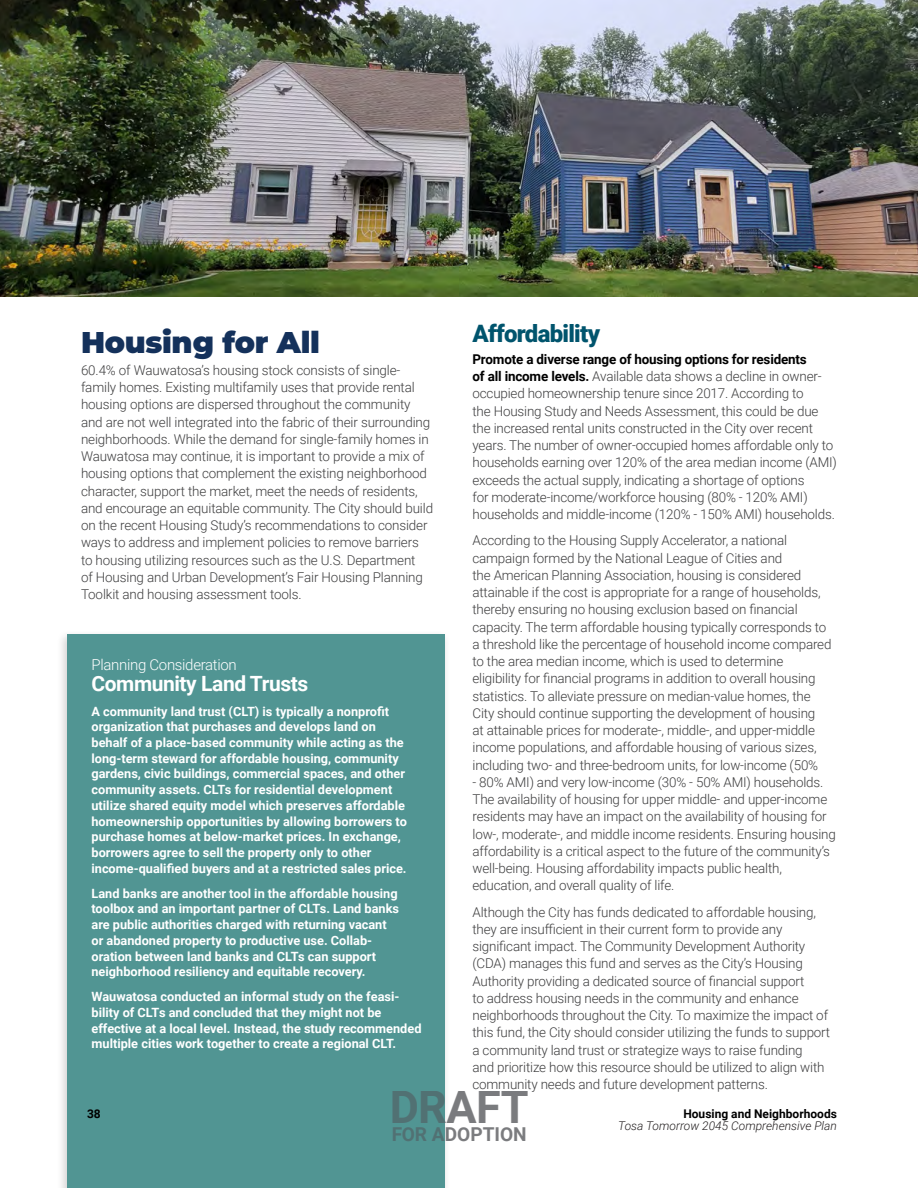
<style>
.page{position:relative;width:918px;height:1188px;background:#fff}
.page>*{position:absolute;margin:0;border:0;box-sizing:border-box;transform-origin:0 0}
.t1{font:700 45px "Roboto";letter-spacing:-.01em;color:#6c6d70}
.heading_1{font:900 30px "Montserrat";letter-spacing:-.01em;color:#14315b}
.heading_2{font:900 24px "Roboto";letter-spacing:-.03em;color:#00546d}
.Callout_-_Heading{font:700 21px "Roboto";letter-spacing:-.02em;color:#fff}
.t2{font:700 19.2px "Roboto";color:#6c6d70}
.Callout_-_Subheading{font:300 15px "Roboto";letter-spacing:-.02em;color:#fff}
.t3{font:300 13.5px/17.2px "Roboto";letter-spacing:-.015em;color:#3e3e3f}
.Callout_-_Body{font:700 12.75px/15.8px "Roboto";color:#fff}
.t4{font:italic 300 12px "Roboto";color:#231f20}
.t5{font:700 12px "Roboto";color:#000}
.s1{font-weight:700;color:#000}
</style>
<div class="page">
<div style="left:56px;top:629px;width:395px;height:559px;background:#231f20;opacity:.2"></div>
<div style="left:68px;top:634px;width:378px;height:554px;background:#519593"></div>
<img style="left:0;top:0;width:918px;height:297px">
<p class="heading_2" style="left:472px;top:317px;width:129px">Affordability</p>
<p class="t3" style="left:472px;top:350px;width:366px"><span class="s1">Promote a diverse range of housing options for residents<br>of all income levels.</span> Available data shows a decline in owner&shy;occupied homeownership tenure since 2017. According to<br>the Housing Study and Needs Assessment, this could be due the increased rental units constructed in the City over recent years. The number of owner-occupied homes affordable only to households earning over 120% of the area median income (AMI) exceeds the actual supply, indicating a shortage of options<br>for moderate-income/workforce housing (80% - 120% AMI) households and middle-income (120% - 150% AMI) households.</p>
<p class="t3" style="left:472px;top:531px;width:360px">According to the Housing Supply Accelerator, a national campaign formed by the National League of Cities and<br>the American Planning Association, housing is considered attainable if the cost is appropriate for a range of households, thereby ensuring no housing exclusion based on financial capacity. The term affordable housing typically corresponds to a threshold like the percentage of household income compared to the area median income, which is used to determine eligibility for financial programs in addition to overall housing statistics. To alleviate pressure on median-value homes, the City should continue supporting the development of housing<br>at attainable prices for moderate-, middle-, and upper-middle income populations, and affordable housing of various sizes, including two- and three-bedroom units, for low-income (50%</p>
<p class="t3" style="left:472px;top:773px;width:365px">- 80% AMI) and very low-income (30% - 50% AMI) households.<br>The availability of housing for upper middle- and upper-income residents may have an impact on the availability of housing for low-, moderate-, and middle income residents. Ensuring housing affordability is a critical aspect to the future of the community’s well-being. Housing affordability impacts public health, education, and overall quality of life.</p>
<p class="t3" style="left:472px;top:903px;width:359px">Although the City has funds dedicated to affordable housing, they are insufficient in their current form to provide any significant impact. The Community Development Authority (CDA) manages this fund and serves as the City’s Housing Authority providing a dedicated source of financial support<br>to address housing needs in the community and enhance neighborhoods throughout the City. To maximize the impact of this fund, the City should consider utilizing the funds to support a community land trust or strategize ways to raise funding<br>and prioritize how this resource should be utilized to align with community needs and future development patterns.</p>
<p class="heading_1" style="left:81px;top:325px;width:241px">Housing for All</p>
<p class="t3" style="left:81px;top:361px;width:354px">60.4% of Wauwatosa’s housing stock consists of single&shy;family homes. Existing multifamily uses that provide rental housing options are dispersed throughout the community and are not well integrated into the fabric of their surrounding neighborhoods. While the demand for single-family homes in Wauwatosa may continue, it is important to provide a mix of housing options that complement the existing neighborhood character, support the market, meet the needs of residents, and encourage an equitable community. The City should build on the recent Housing Study’s recommendations to consider ways to address and implement policies to remove barriers to housing utilizing resources such as the U.S. Department<br>of Housing and Urban Development’s Fair Housing Planning Toolkit and housing assessment tools.</p>
<p class="Callout_-_Subheading" style="left:92px;top:654px;width:147px">Planning Consideration</p>
<p class="Callout_-_Heading" style="left:92px;top:669px;width:218px">Community Land Trusts</p>
<p class="Callout_-_Body" style="left:92px;top:703px;width:317px">A community land trust (CLT) is typically a nonprofit organization that purchases and develops land on behalf of a place-based community while acting as the long-term steward for affordable housing, community gardens, civic buildings, commercial spaces, and other community assets. CLTs for residential development utilize shared equity model which preserves affordable homeownership opportunities by allowing borrowers to purchase homes at below-market prices. In exchange, borrowers agree to sell the property only to other income-qualified buyers and at a restricted sales price.</p>
<p class="Callout_-_Body" style="left:92px;top:885px;width:309px">Land banks are another tool in the affordable housing toolbox and an important partner of CLTs. Land banks are public authorities charged with returning vacant or abandoned property to productive use. Collab&shy;oration between land banks and CLTs can support neighborhood resiliency and equitable recovery.</p>
<p class="Callout_-_Body" style="left:92px;top:988px;width:332px">Wauwatosa conducted an informal study on the feasi&shy;bility of CLTs and concluded that they might not be effective at a local level. Instead, the study recommended multiple cities work together to create a regional CLT.</p>
<h1 class="t1" style="left:389px;top:1076px;width:141px">DRAFT</h1>
<p class="t5" style="left:87px;top:1105px;width:15px">38</p>
<p class="t5" style="left:683px;top:1105px;width:155px">Housing and Neighborhoods</p>
<p class="t4" style="left:618px;top:1117px;width:220px">Tosa Tomorrow 2045 Comprehensive Plan</p>
<h3 class="t2" style="left:391px;top:1121px;width:137px">FOR ADOPTION</h3>
</div>
